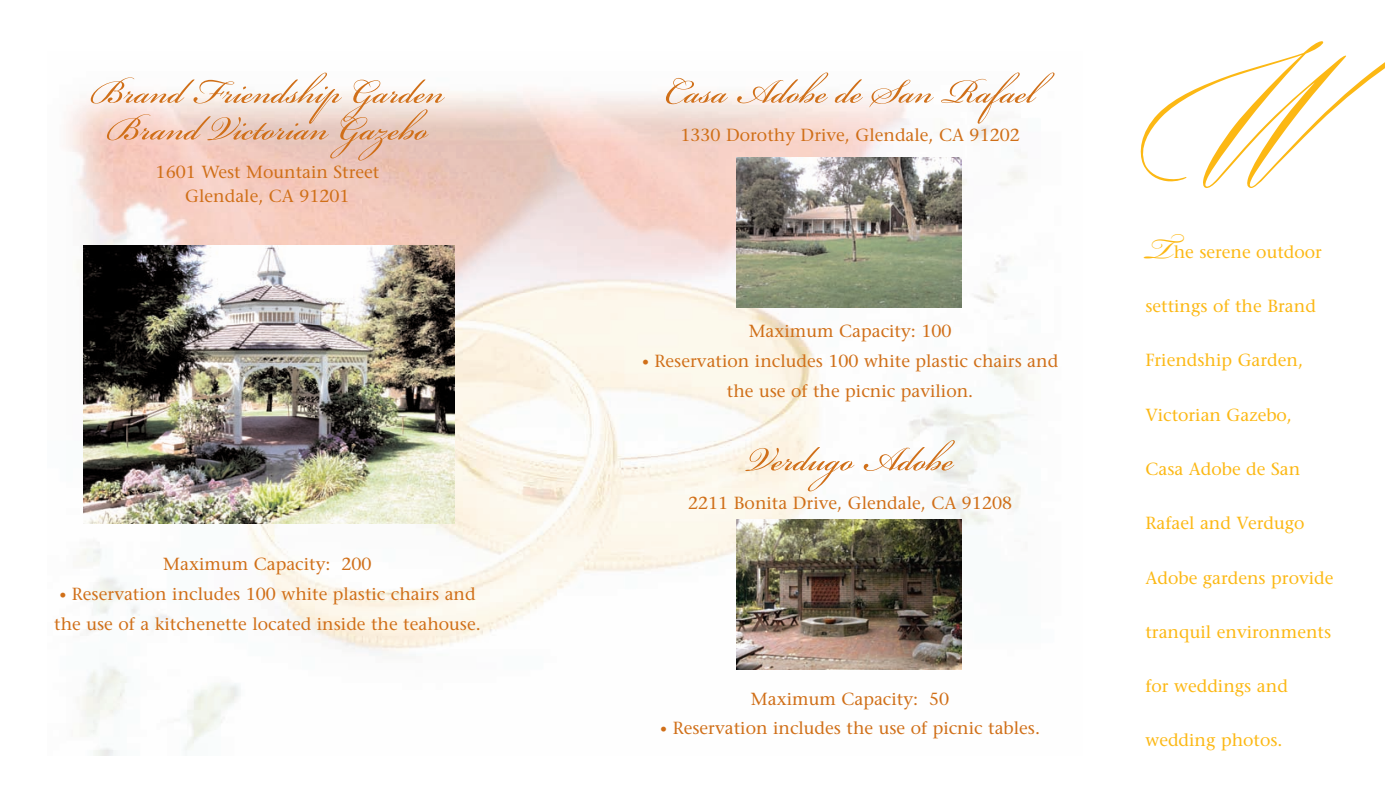
<style>
.page{position:relative;width:1385px;height:808px;background:#fff}
.page>*{position:absolute;margin:0;border:0;box-sizing:border-box;transform-origin:0 0}
.t1{font:140px "Bickham Script MM Sw Caps.400";color:#fcb814}
.t2{font:52.5px "Bickham Script MM.400";color:#d06f18}
.t3{font:45.5px "Bickham Script MM.400";color:#fcb814}
.t4{font:17.5px/29.8px "Stone Serif";color:#d06f18;text-align:center}
.t5{font:17.5px "Stone Serif";color:#fcb814}
.s1{font-size:14px}
</style>
<div class="page">
<img style="left:66px;top:91px;width:962px;height:664px">
<img style="left:84px;top:245px;width:371px;height:278px">
<img style="left:736px;top:158px;width:225px;height:150px">
<img style="left:736px;top:519px;width:225px;height:150px">
<h2 class="t2" style="left:91px;top:54px;width:355px">Brand Friendship Garden</h2>
<h2 class="t2" style="left:107px;top:90px;width:322px">Brand Victorian Gazebo</h2>
<p class="t4" style="left:156px;top:161px;width:225px;line-height:24.5px">1601 West Mountain Street<br>Glendale, CA 91201</p>
<p class="t4" style="left:163px;top:551px;width:210px">Maximum Capacity: 200</p>
<p class="t4" style="left:54px;top:580px;width:428px;text-align:left"><span class="s1">•</span> Reservation includes 100 white plastic chairs and the use of a kitchenette located inside the teahouse.</p>
<h2 class="t2" style="left:665px;top:54px;width:372px">Casa Adobe de San Rafael</h2>
<p class="t4" style="left:680px;top:122px;width:341px">1330 Dorothy Drive, Glendale, CA 91202</p>
<p class="t4" style="left:749px;top:318px;width:204px">Maximum Capacity: 100</p>
<p class="t4" style="left:642px;top:348px;width:418px"><span class="s1">•</span> Reservation includes 100 white plastic chairs and the use of the picnic pavilion.</p>
<h2 class="t2" style="left:747px;top:421px;width:208px">Verdugo Adobe</h2>
<p class="t4" style="left:688px;top:489px;width:325px">2211 Bonita Drive, Glendale, CA 91208</p>
<p class="t4" style="left:751px;top:685px;width:200px">Maximum Capacity: 50</p>
<p class="t4" style="left:660px;top:715px;width:381px"><span class="s1">•</span> Reservation includes the use of picnic tables.</p>
<h1 class="t1" style="left:1123px;top:48px;width:438px">W</h1>
<h3 class="t3" style="left:1145px;top:216px;width:30px">T</h3>
<p class="t5" style="left:1173px;top:245px;width:150px">he serene outdoor</p>
<p class="t5" style="left:1145px;top:299px;width:172px">settings of the Brand</p>
<p class="t5" style="left:1145px;top:353px;width:159px">Friendship Garden,</p>
<p class="t5" style="left:1145px;top:408px;width:148px">Victorian Gazebo,</p>
<p class="t5" style="left:1145px;top:462px;width:156px">Casa Adobe de San</p>
<p class="t5" style="left:1145px;top:516px;width:161px">Rafael and Verdugo</p>
<p class="t5" style="left:1145px;top:570px;width:189px">Adobe gardens provide</p>
<p class="t5" style="left:1145px;top:625px;width:187px">tranquil environments</p>
<p class="t5" style="left:1145px;top:679px;width:144px">for weddings and</p>
<p class="t5" style="left:1145px;top:733px;width:139px">wedding photos.</p>
</div>
